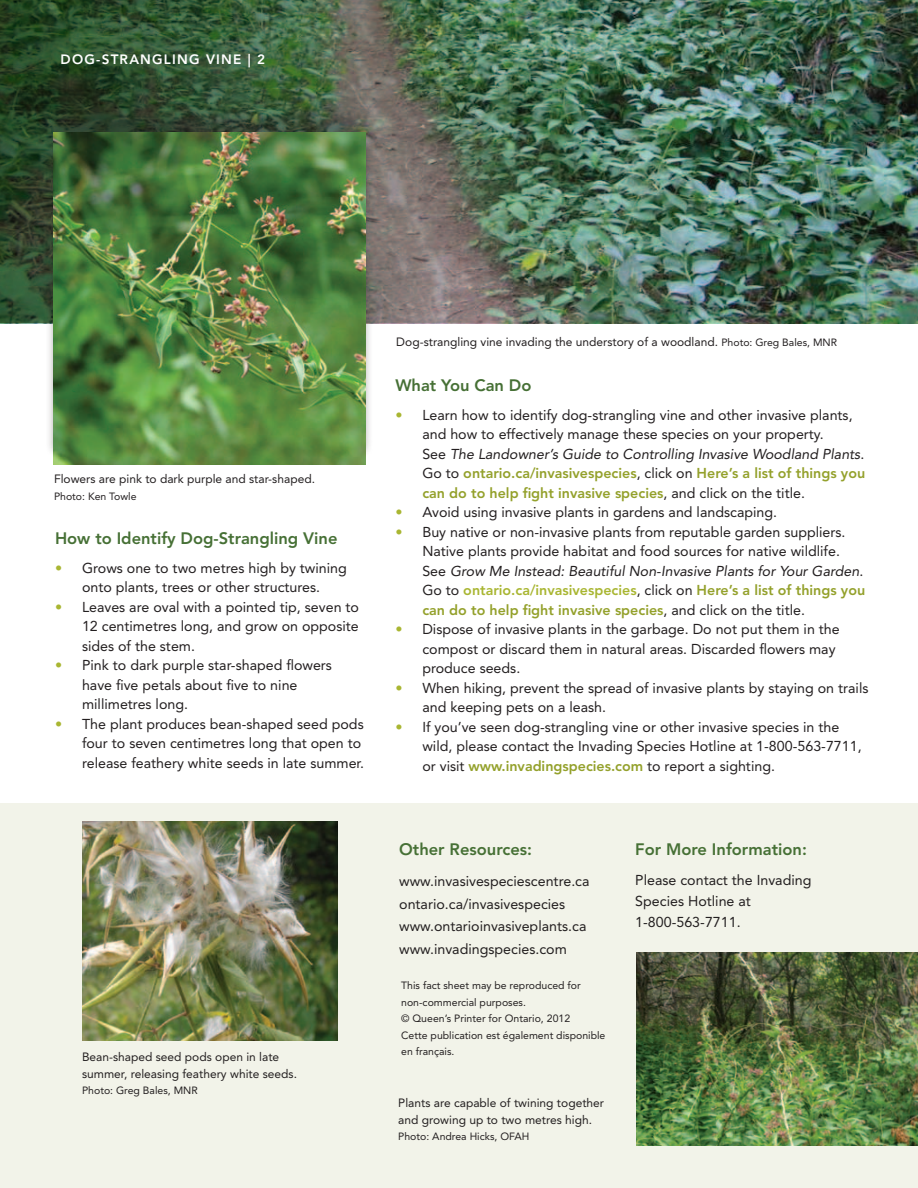
<style>
.page{position:relative;width:918px;height:1188px;background:#fff}
.page>*{position:absolute;margin:0;border:0;box-sizing:border-box;transform-origin:0 0}
.t1{font:800 16.5px "Avenir LT Std";color:#467035}
.t2{font:14.25px/19.5px "Avenir LT Std";color:#231f20}
.t3{font:800 14.25px/19.5px "Avenir LT Std";color:#94a12c;text-align:justify}
.t4{font:italic 14.25px/19.5px "Avenir LT Std";color:#231f20}
.t5{font:800 13.5px "Avenir LT Std";letter-spacing:.09em;color:#fff}
.t6{font:12px/16.5px "Avenir LT Std";color:#231f20}
.t7{font:10.5px "Avenir LT Std";color:#231f20}
.s1{color:#a9b632}
.s2{font-size:10.5px}
.s3{font-weight:400;color:#231f20}
.s4{font-weight:400;font-style:italic;color:#231f20}
.s5{font-style:normal}
.s6{font-weight:800;font-style:normal;color:#a9b632}
.s7{font-weight:800;font-style:normal;color:#94a12c}
.s8{font-weight:800;color:#94a12c}
</style>
<div class="page">
<img style="left:0;top:0;width:918px;height:323px">
<div style="left:0;top:803px;width:918px;height:385px;background:#f2f3e9"></div>
<img style="left:83px;top:821px;width:255px;height:220px">
<div style="left:45px;top:110px;width:329px;height:348px;background:#231f20;opacity:.35"></div>
<img style="left:53px;top:133px;width:312px;height:331px">
<img style="left:636px;top:952px;width:282px;height:193px">
<p class="t5" style="left:61px;top:52px;width:206px">DOG-STRANGLING VINE | 2</p>
<p class="t6" style="left:54px;top:471px;width:263px">Flowers are pink to dark purple and star-shaped.</p>
<p class="t7" style="left:54px;top:490px;width:84px">Photo: Ken Towle</p>
<p class="t1" style="left:55px;top:529px;width:284px">How to Identify Dog-Strangling Vine</p>
<p class="t2" style="left:55px;top:558px;width:293px;text-align:center"><span class="s1">•</span> Grows one to two metres high by twining onto plants, trees or other structures.</p>
<p class="t2" style="left:82px;top:597px;width:278px;text-align:justify;text-indent:-27px"><span class="s1">•</span> Leaves are oval with a pointed tip, seven to 12 centimetres long, and grow on opposite sides of the stem.</p>
<p class="t2" style="left:82px;top:656px;width:252px;text-indent:-27px"><span class="s1">•</span> Pink to dark purple star-shaped flowers have five petals about five to nine millimetres long.</p>
<p class="t2" style="left:82px;top:714px;width:284px;text-indent:-27px"><span class="s1">•</span> The plant produces bean-shaped seed pods four to seven centimetres long that open to release feathery white seeds in late summer.</p>
<p class="t6" style="left:82px;top:1049px;width:216px">Bean-shaped seed pods open in late summer, releasing feathery white seeds.</p>
<p class="t7" style="left:82px;top:1084px;width:117px">Photo: Greg Bales, MNR</p>
<p class="t6" style="left:396px;top:334px;width:442px">Dog-strangling vine invading the understory of a woodland. <span class="s2">Photo: Greg Bales, MNR</span></p>
<p class="t1" style="left:395px;top:376px;width:138px">What You Can Do</p>
<p class="t2" style="left:395px;top:405px;width:459px;text-align:center"><span class="s1">•</span> Learn how to identify dog-strangling vine and other invasive plants, and how to effectively manage these species on your property.</p>
<p class="t3" style="left:422px;top:444px;width:444px"><span class="s3">See</span> <span class="s4">The Landowner’s Guide to Controlling Invasive Woodland Plants</span><span class="s3">.<br>Go to</span> ontario.ca/invasivespecies<span class="s3">, click on</span> Here’s a list of things you can do to help fight invasive species<span class="s3">, and click on the title.</span></p>
<p class="t2" style="left:395px;top:503px;width:383px"><span class="s1">•</span> Avoid using invasive plants in gardens and landscaping.</p>
<p class="t2" style="left:422px;top:522px;width:425px;text-indent:-27px"><span class="s1">•</span> Buy native or non-invasive plants from reputable garden suppliers.<br>Native plants provide habitat and food sources for native wildlife.</p>
<p class="t4" style="left:422px;top:561px;width:444px"><span class="s5">See</span> Grow Me Instead: Beautiful Non-Invasive Plants for Your Garden<span class="s5">.<br>Go to</span> <span class="s6">ontario.ca/invasivespecies</span><span class="s5">, click on</span> <span class="s7">Here’s a list of things you can do to help fight invasive species</span><span class="s5">, and click on the title.</span></p>
<p class="t2" style="left:422px;top:620px;width:419px;text-indent:-27px"><span class="s1">•</span> Dispose of invasive plants in the garbage. Do not put them in the compost or discard them in natural areas. Discarded flowers may produce seeds.</p>
<p class="t2" style="left:422px;top:678px;width:448px;text-indent:-27px"><span class="s1">•</span> When hiking, prevent the spread of invasive plants by staying on trails and keeping pets on a leash.</p>
<p class="t2" style="left:422px;top:717px;width:441px;text-indent:-27px"><span class="s1">•</span> If you’ve seen dog-strangling vine or other invasive species in the wild, please contact the Invading Species Hotline at 1-800-563-7711, or visit <span class="s8">www.invadingspecies.com</span> to report a sighting.</p>
<p class="t1" style="left:399px;top:839px;width:134px">Other Resources:</p>
<p class="t2" style="left:399px;top:872px;width:192px">www.invasivespeciescentre.ca</p>
<p class="t2" style="left:399px;top:894px;width:168px">ontario.ca/invasivespecies</p>
<p class="t2" style="left:399px;top:917px;width:189px">www.ontarioinvasiveplants.ca</p>
<p class="t2" style="left:399px;top:939px;width:169px">www.invadingspecies.com</p>
<p class="t7" style="left:401px;top:980px;width:181px">This fact sheet may be reproduced for</p>
<p class="t7" style="left:401px;top:996px;width:126px">non-commercial purposes.</p>
<p class="t7" style="left:401px;top:1013px;width:170px">© Queen’s Printer for Ontario, 2012</p>
<p class="t7" style="left:401px;top:1029px;width:206px">Cette publication est également disponible</p>
<p class="t7" style="left:401px;top:1046px;width:55px">en français.</p>
<p class="t6" style="left:398px;top:1095px;width:207px">Plants are capable of twining together and growing up to two metres high.</p>
<p class="t7" style="left:398px;top:1130px;width:133px">Photo: Andrea Hicks, OFAH</p>
<p class="t1" style="left:635px;top:839px;width:173px">For More Information:</p>
<p class="t2" style="left:635px;top:870px;width:178px">Please contact the Invading</p>
<p class="t2" style="left:635px;top:891px;width:117px">Species Hotline at</p>
<p class="t2" style="left:635px;top:912px;width:107px">1-800-563-7711.</p>
</div>
